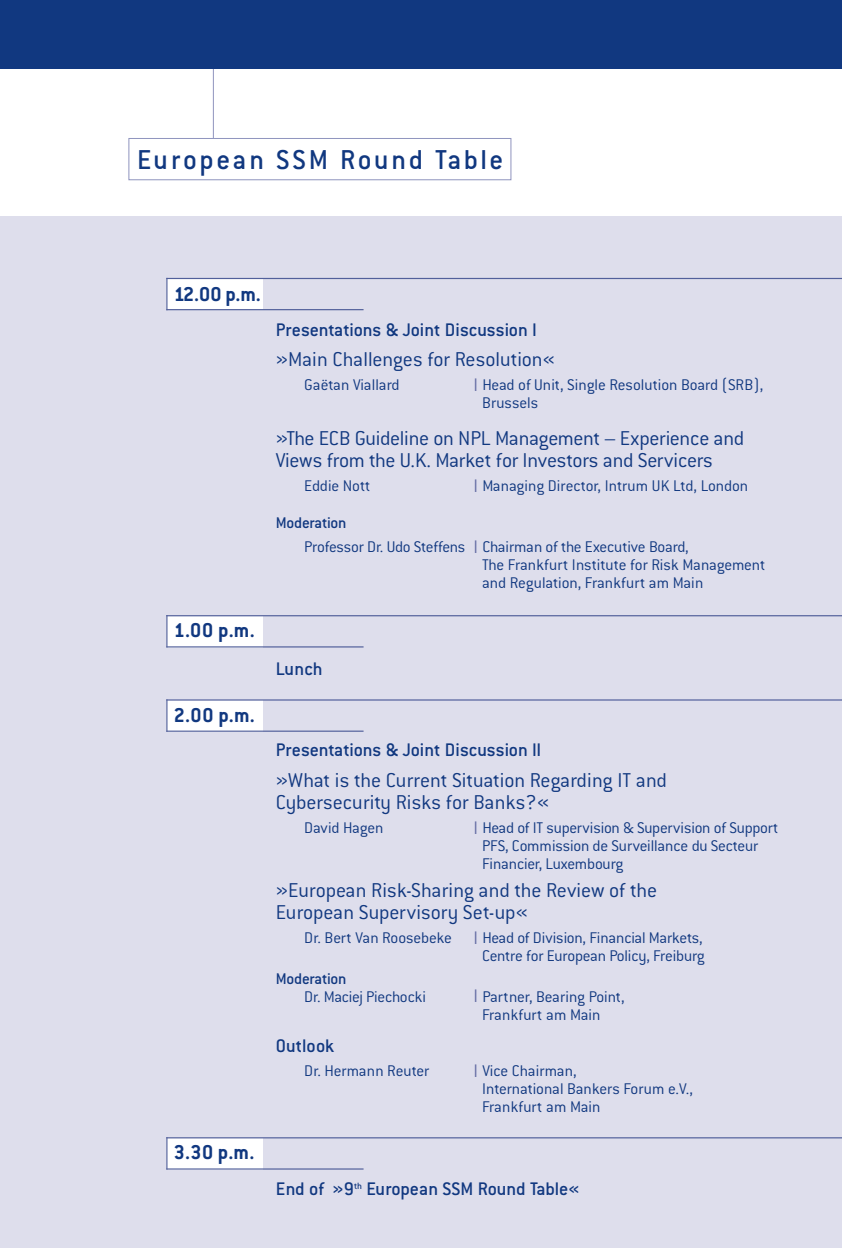
<style>
.page{position:relative;width:842px;height:1248px;background:#fff}
.page>*{position:absolute;margin:0;border:0;box-sizing:border-box;transform-origin:0 0}
.t1{font:500 30px "Conduit ITC";letter-spacing:.085em;color:#113880}
.t2{font:300 22px/22px "Conduit ITC";letter-spacing:-.005em;color:#113880}
.t3{font:700 22px "Conduit ITC";letter-spacing:.02em;color:#113880}
.t4{font:500 20px "Conduit ITC";letter-spacing:-.005em;color:#113880}
.t5{font:300 17px/18px "Conduit ITC";letter-spacing:-.005em;color:#113880}
.t6{font:500 17px "Conduit ITC";letter-spacing:-.015em;color:#113880}
.s1{font-size:20px;color:#676fa5}
.s2{font-weight:500}
</style>
<div class="page">
<div style="left:0;top:216px;width:842px;height:1031px;background:#dedeec"></div>
<div style="left:128px;top:138px;width:383px;height:42px;border:1px solid #8f94be"></div>
<hr style="left:213px;top:0;width:1px;height:138px;background:#8f94be">
<div style="left:0;top:0;width:842px;height:68px;background:#113880"></div>
<div style="left:167px;top:279px;width:96px;height:31px;background:#fff"></div>
<hr style="left:166px;top:278px;width:676px;height:1px;background:#52609b">
<hr style="left:166px;top:278px;width:1px;height:32px;background:#52609b">
<hr style="left:166px;top:309px;width:198px;height:1px;background:#52609b">
<div style="left:167px;top:616px;width:96px;height:31px;background:#fff"></div>
<hr style="left:166px;top:615px;width:676px;height:1px;background:#52609b">
<hr style="left:166px;top:615px;width:1px;height:32px;background:#52609b">
<hr style="left:166px;top:646px;width:198px;height:1px;background:#52609b">
<div style="left:167px;top:700px;width:96px;height:31px;background:#fff"></div>
<hr style="left:166px;top:699px;width:676px;height:1px;background:#52609b">
<hr style="left:166px;top:699px;width:1px;height:32px;background:#52609b">
<hr style="left:166px;top:730px;width:198px;height:1px;background:#52609b">
<div style="left:167px;top:1138px;width:96px;height:31px;background:#fff"></div>
<hr style="left:166px;top:1137px;width:676px;height:1px;background:#52609b">
<hr style="left:166px;top:1137px;width:1px;height:32px;background:#52609b">
<hr style="left:166px;top:1168px;width:198px;height:1px;background:#52609b">
<h1 class="t1" style="left:137px;top:150px;width:368px">European SSM Round Table</h1>
<p class="t3" style="left:174px;top:287px;width:89px">12.00 p.m.</p>
<p class="t3" style="left:174px;top:623px;width:82px">1.00 p.m.</p>
<p class="t3" style="left:174px;top:708px;width:83px">2.00 p.m.</p>
<p class="t3" style="left:174px;top:1145px;width:82px">3.30 p.m.</p>
<p class="t4" style="left:276px;top:323px;width:263px">Presentations &amp; Joint Discussion I</p>
<p class="t2" style="left:276px;top:350px;width:281px">»Main Challenges for Resolution«</p>
<p class="t5" style="left:304px;top:377px;width:97px">Gaëtan Viallard</p>
<p class="t5" style="left:482px;top:377px;width:283px;text-indent:-9px"><span class="s1">I</span> Head of Unit, Single Resolution Board (SRB),<br>Brussels</p>
<p class="t2" style="left:276px;top:429px;width:470px">»The ECB Guideline on NPL Management – Experience and<br>Views from the U.K. Market for Investors and Servicers</p>
<p class="t5" style="left:304px;top:478px;width:68px">Eddie Nott</p>
<p class="t5" style="left:473px;top:478px;width:276px"><span class="s1">I</span> Managing Director, Intrum UK Ltd, London</p>
<p class="t5" style="left:304px;top:513px;width:386px;line-height:23.6px;text-indent:-28px"><span class="s2">Moderation<br></span>Professor Dr. Udo Steffens <span class="s1">I</span> Chairman of the Executive Board,</p>
<p class="t5" style="left:482px;top:557px;width:285px">The Frankfurt Institute for Risk Management and Regulation, Frankfurt am Main</p>
<p class="t4" style="left:276px;top:662px;width:48px">Lunch</p>
<p class="t4" style="left:276px;top:743px;width:267px">Presentations &amp; Joint Discussion II</p>
<p class="t2" style="left:276px;top:772px;width:393px">»What is the Current Situation Regarding IT and<br>Cybersecurity Risks for Banks?«</p>
<p class="t5" style="left:304px;top:820px;width:81px">David Hagen</p>
<p class="t5" style="left:482px;top:820px;width:298px;text-indent:-9px"><span class="s1">I</span> Head of IT supervision &amp; Supervision of Support<br>PFS, Commission de Surveillance du Secteur<br>Financier, Luxembourg</p>
<p class="t2" style="left:276px;top:881px;width:383px">»European Risk-Sharing and the Review of the<br>European Supervisory Set-up«</p>
<p class="t5" style="left:304px;top:930px;width:402px;text-align:right">Dr. Bert Van Roosebeke <span class="s1">I</span> Head of Division, Financial Markets,<br>Centre for European Policy, Freiburg</p>
<p class="t6" style="left:276px;top:973px;width:72px">Moderation</p>
<p class="t5" style="left:304px;top:989px;width:123px">Dr. Maciej Piechocki</p>
<p class="t5" style="left:482px;top:989px;width:144px;text-indent:-9px"><span class="s1">I</span> Partner, Bearing Point,<br>Frankfurt am Main</p>
<p class="t4" style="left:276px;top:1039px;width:60px">Outlook</p>
<p class="t5" style="left:304px;top:1063px;width:127px">Dr. Hermann Reuter</p>
<p class="t5" style="left:482px;top:1063px;width:212px;text-indent:-9px"><span class="s1">I</span> Vice Chairman,<br>International Bankers Forum e.V.,<br>Frankfurt am Main</p>
<p class="t4" style="left:276px;top:1182px;width:305px">End of »9<sup>th</sup> European SSM Round Table«</p>
</div>
